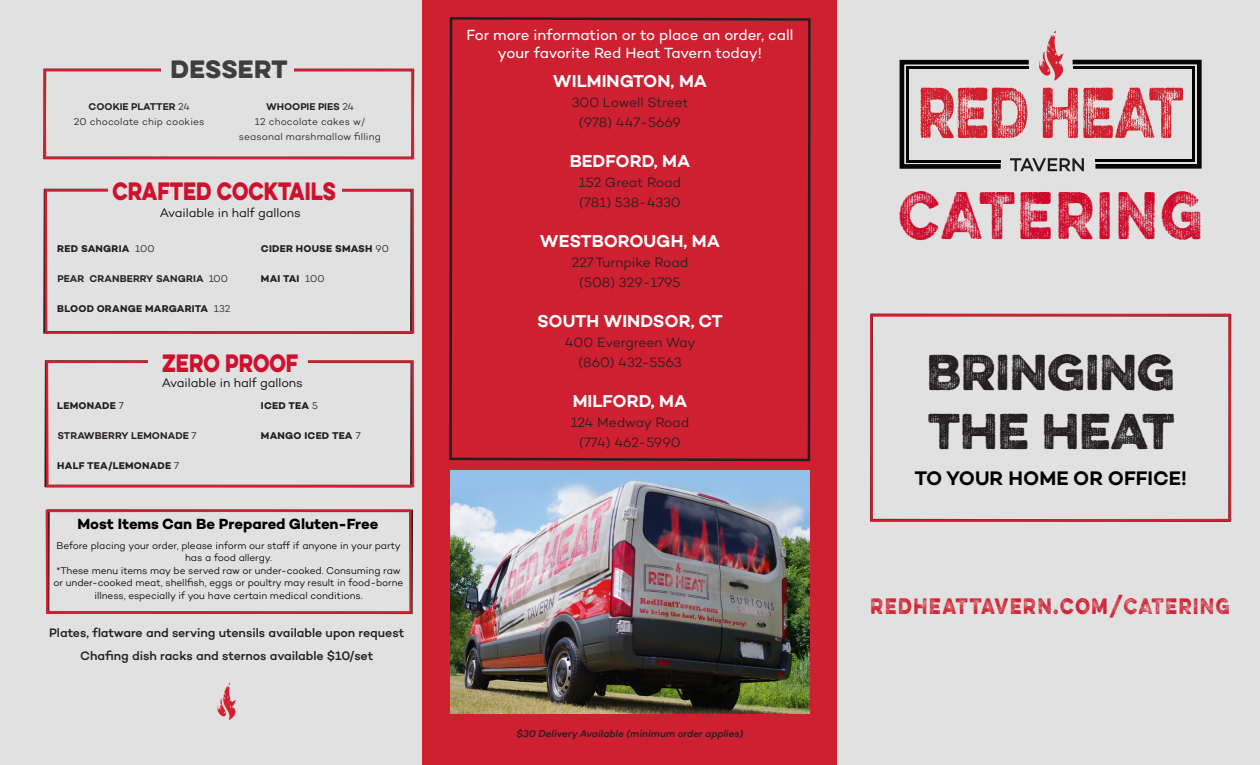
<style>
.page{position:relative;width:1260px;height:765px;background:#e1e1e1}
.page>*{position:absolute;margin:0;border:0;box-sizing:border-box;transform-origin:0 0}
.t1{font:300 60px "Eveleth";letter-spacing:.06em;color:#cf0a2b;scale:.83 1}
.t2{font:45px/59.2px "Eveleth";color:#231f20}
.t3{font:22.5px "Eveleth Clean";color:#ce112d;scale:.83 1}
.t4{font:22.5px "Eveleth Clean";letter-spacing:.02em;color:#3e3e3f}
.t5{font:300 20px "Eveleth";letter-spacing:.1em;color:#cf2031;scale:.83 1}
.t6{font:600 20px "Campton";color:#000}
.t7{font:600 17.5px "Campton";color:#fff}
.t8{font:15px/18px "Campton";letter-spacing:-.01em;color:#fff;text-align:center}
.t9{font:700 15px "Campton";color:#000}
.t10{font:300 13.75px/20px "Campton";letter-spacing:-.005em;color:#231f20;text-align:center}
.t11{font:500 12.5px "Campton";letter-spacing:-.005em;color:#231f20}
.t12{font:300 12.5px "Campton";color:#000}
.t13{font:300 10px/12.5px "Campton";letter-spacing:-.005em;color:#000;text-align:center}
.t14{font:700 10px "Campton";letter-spacing:.02em;color:#231f20}
.t15{font:600 10px "Campton";color:#231f20}
.t16{font:300 10px "Campton";letter-spacing:.015em;color:#231f20}
.t17{font:italic 500 10px "Campton";color:#231f20}
.s1{font-weight:300}
.s2{font-size:12.5px}
</style>
<div class="page">
<div style="left:422px;top:0;width:415px;height:765px;background:#cf2031"></div>
<svg style="left:900px;top:31px;width:302px;height:140px"></svg>
<img style="left:450px;top:470px;width:360px;height:244px">
<svg style="left:449px;top:17px;width:362px;height:445px"></svg>
<svg style="left:870px;top:313px;width:362px;height:209px"></svg>
<svg style="left:43px;top:68px;width:372px;height:92px"></svg>
<svg style="left:43px;top:188px;width:372px;height:146px"></svg>
<svg style="left:45px;top:509px;width:368px;height:105px"></svg>
<svg style="left:218px;top:683px;width:18px;height:37px"></svg>
<div style="left:161px;top:59px;width:132px;height:19px;background:#e1e1e1"></div>
<div style="left:108px;top:181px;width:233px;height:19px;background:#e1e1e1"></div>
<svg style="left:44px;top:360px;width:371px;height:128px"></svg>
<div style="left:148px;top:352px;width:160px;height:19px;background:#e1e1e1"></div>
<p class="t4" style="left:171px;top:52px;width:118px">DESSERT</p>
<p class="t15" style="left:89px;top:100px;width:103px">COOKIE PLATTER <span class="s1">24</span></p>
<p class="t16" style="left:74px;top:115px;width:132px">20 chocolate chip cookies</p>
<p class="t15" style="left:266px;top:100px;width:89px">WHOOPIE PIES <span class="s1">24</span></p>
<p class="t16" style="left:255px;top:115px;width:112px">12 chocolate cakes w/</p>
<p class="t16" style="left:239px;top:130px;width:144px">seasonal marshmallow filling</p>
<p class="t3" style="left:112px;top:174px;width:271px">CRAFTED COCKTAILS</p>
<p class="t12" style="left:160px;top:205px;width:143px">Available in half gallons</p>
<p class="t14" style="left:57px;top:242px;width:99px">RED SANGRIA <span class="s1">100</span></p>
<p class="t15" style="left:57px;top:272px;width:172px">PEAR CRANBERRY SANGRIA <span class="s1">100</span></p>
<p class="t14" style="left:57px;top:302px;width:175px">BLOOD ORANGE MARGARITA <span class="s1">132</span></p>
<p class="t14" style="left:261px;top:242px;width:129px">CIDER HOUSE SMASH <span class="s1">90</span></p>
<p class="t14" style="left:261px;top:272px;width:65px">MAI TAI <span class="s1">100</span></p>
<p class="t3" style="left:162px;top:346px;width:165px">ZERO PROOF</p>
<p class="t12" style="left:162px;top:375px;width:143px">Available in half gallons</p>
<p class="t14" style="left:57px;top:399px;width:68px">LEMONADE <span class="s1">7</span></p>
<p class="t15" style="left:57px;top:429px;width:141px">STRAWBERRY LEMONADE <span class="s1">7</span></p>
<p class="t14" style="left:57px;top:459px;width:123px">HALF TEA/LEMONADE <span class="s1">7</span></p>
<p class="t14" style="left:261px;top:399px;width:58px">ICED TEA <span class="s1">5</span></p>
<p class="t14" style="left:261px;top:429px;width:101px">MANGO ICED TEA <span class="s1">7</span></p>
<p class="t9" style="left:77px;top:514px;width:302px">Most Items Can Be Prepared Gluten-Free</p>
<p class="t13" style="left:57px;top:539px;width:346px">Before placing your order, please inform our staff if anyone in your party has a food allergy.</p>
<p class="t13" style="left:53px;top:564px;width:351px">*These menu items may be served raw or under-cooked. Consuming raw or under-cooked meat, shellfish, eggs or poultry may result in food-borne illness, especially if you have certain medical conditions.</p>
<p class="t11" style="left:49px;top:625px;width:357px">Plates, flatware and serving utensils available upon request</p>
<p class="t11" style="left:80px;top:648px;width:295px">Chafing dish racks and sternos available $10/set</p>
<p class="t8" style="left:467px;top:26px;width:328px">For more information or to place an order, call your favorite Red Heat Tavern today!</p>
<p class="t7" style="left:553px;top:70px;width:156px">WILMINGTON, MA</p>
<p class="t10" style="left:572px;top:92px;width:118px">300 Lowell Stree<span class="s2">t</span></p>
<p class="t10" style="left:579px;top:112px;width:104px">(978) 447-5669</p>
<p class="t7" style="left:570px;top:150px;width:122px">BEDFORD, MA</p>
<p class="t10" style="left:579px;top:172px;width:104px">152 Great Road</p>
<p class="t10" style="left:579px;top:192px;width:103px">(781) 538-4330</p>
<p class="t7" style="left:540px;top:230px;width:182px">WESTBOROUGH, MA</p>
<p class="t10" style="left:572px;top:252px;width:118px">227 Turnpike Road</p>
<p class="t10" style="left:579px;top:272px;width:103px">(508) 329-1795</p>
<p class="t7" style="left:537px;top:310px;width:187px">SOUTH WINDSOR, CT</p>
<p class="t10" style="left:565px;top:332px;width:133px">400 Evergreen Way (860) 432-5563</p>
<p class="t7" style="left:573px;top:390px;width:116px">MILFORD, MA</p>
<p class="t10" style="left:571px;top:412px;width:120px">124 Medway Road</p>
<p class="t10" style="left:579px;top:432px;width:103px">(774) 462-5990</p>
<p class="t17" style="left:517px;top:727px;width:228px">$30 Delivery Available (minimum order applies)</p>
<p class="t1" style="left:899px;top:169px;width:367px">CATERING</p>
<p class="t2" style="left:927px;top:341px;width:249px">BRINGING<br>THE HEAT</p>
<p class="t6" style="left:914px;top:465px;width:274px">TO YOUR HOME OR OFFICE!</p>
<p class="t5" style="left:871px;top:591px;width:434px">REDHEATTAVERN.COM/CATERING</p>
</div>
